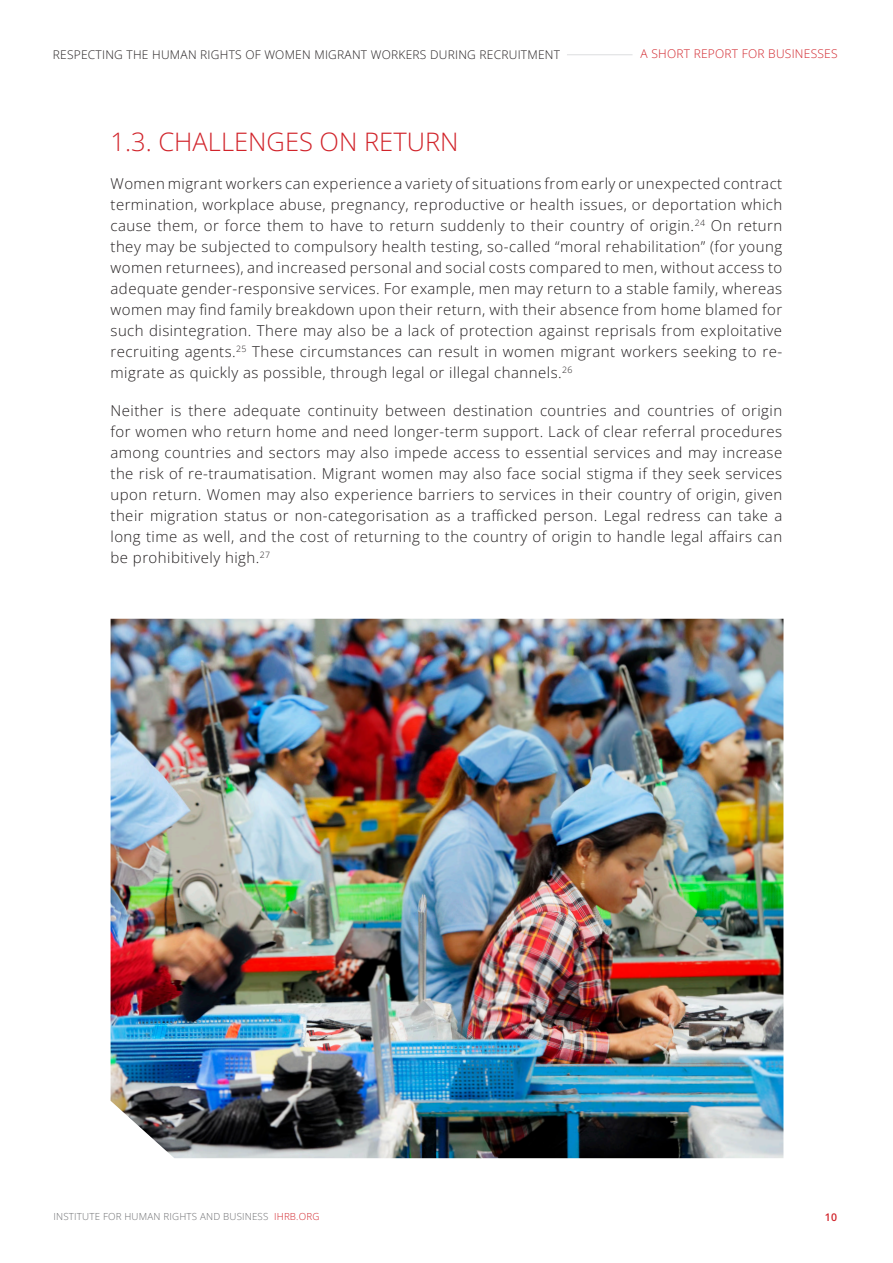
<style>
.page{position:relative;width:893px;height:1263px;background:#fff}
.page>*{position:absolute;margin:0;border:0;box-sizing:border-box;transform-origin:0 0}
.Subheading{font:300 25.5px "Open Sans";color:#d1232a}
.Body_copy{font:300 15px/21px "Open Sans";letter-spacing:.03em;color:#231f20;text-align:justify}
.t1{font:300 12px "Open Sans";letter-spacing:.02em;color:#231f20}
.t2{font:300 12px "Open Sans";letter-spacing:.02em;color:#d1232a}
.t3{font:600 10.5px "Open Sans";color:#d1232a}
.t4{font:300 9.75px "Open Sans";letter-spacing:.02em;color:#6c6d70}
.s1{color:#d1232a}
</style>
<div class="page">
<hr style="left:567px;top:54px;width:65px;height:1px;background:#dcdddf">
<img style="left:111px;top:619px;width:672px;height:539px">
<p class="t1" style="left:53px;top:47px;width:509px">RESPECTING THE HUMAN RIGHTS OF WOMEN MIGRANT WORKERS DURING RECRUITMENT</p>
<p class="t2" style="left:641px;top:46px;width:199px">A SHORT REPORT FOR BUSINESSES</p>
<p class="Subheading" style="left:111px;top:124px;width:349px">1.3. CHALLENGES ON RETURN</p>
<p class="Body_copy" style="left:111px;top:172px;width:673px">Women migrant workers can experience a variety of situations from early or unexpected contract termination, workplace abuse, pregnancy, reproductive or health issues, or deportation which cause them, or force them to have to return suddenly to their country of origin.<sup>24</sup> On return they may be subjected to compulsory health testing, so-called “moral rehabilitation” (for young women returnees), and increased personal and social costs compared to men, without access to adequate gender-responsive services. For example, men may return to a stable family, whereas women may find family breakdown upon their return, with their absence from home blamed for such disintegration. There may also be a lack of protection against reprisals from exploitative recruiting agents.<sup>25</sup> These circumstances can result in women migrant workers seeking to re&shy;migrate as quickly as possible, through legal or illegal channels.<sup>26</sup></p>
<p class="Body_copy" style="left:111px;top:399px;width:673px">Neither is there adequate continuity between destination countries and countries of origin for women who return home and need longer-term support. Lack of clear referral procedures among countries and sectors may also impede access to essential services and may increase the risk of re-traumatisation. Migrant women may also face social stigma if they seek services upon return. Women may also experience barriers to services in their country of origin, given their migration status or non-categorisation as a trafficked person. Legal redress can take a long time as well, and the cost of returning to the country of origin to handle legal affairs can be prohibitively high.<sup>27</sup></p>
<p class="t4" style="left:54px;top:1210px;width:267px">INSTITUTE FOR HUMAN RIGHTS AND BUSINESS <span class="s1">IHRB.ORG</span></p>
<p class="t3" style="left:825px;top:1210px;width:14px">10</p>
</div>
